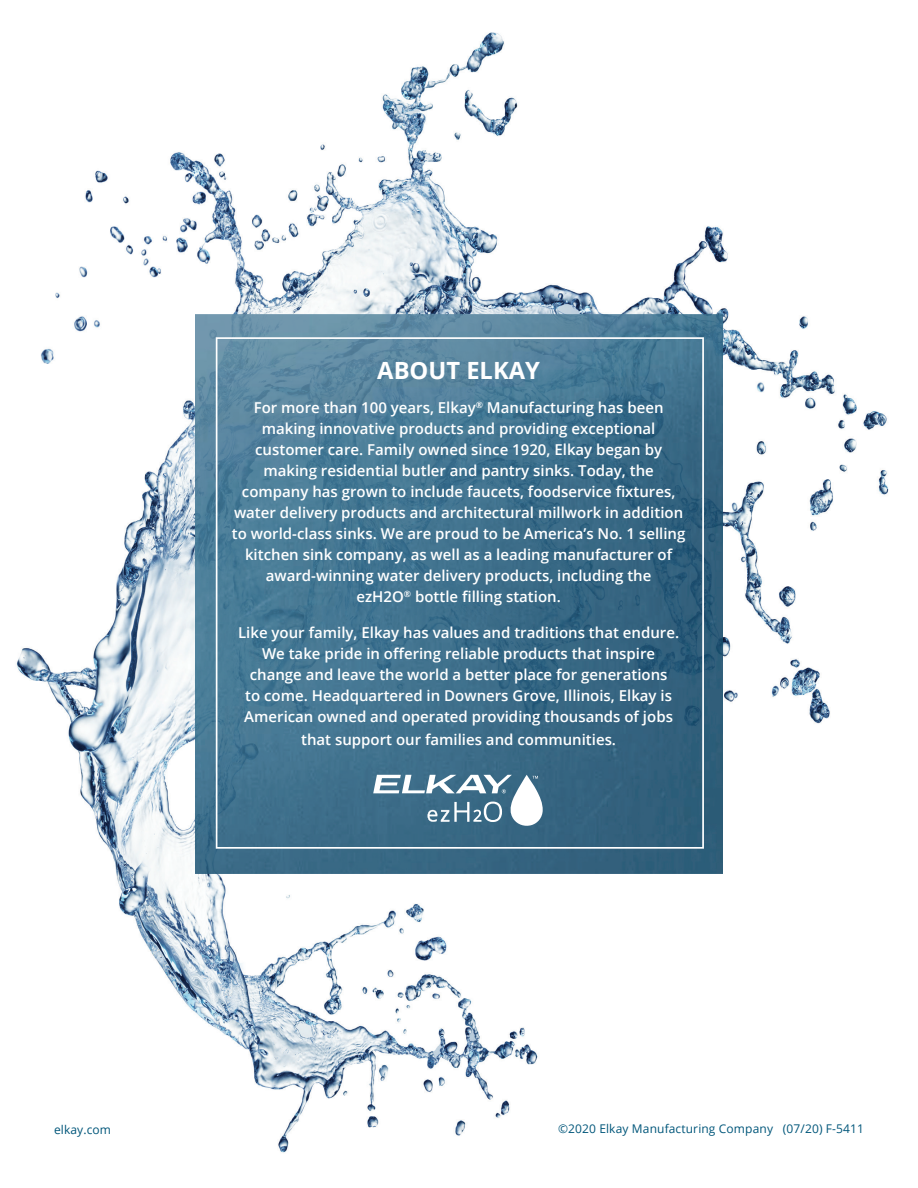
<style>
.page{position:relative;width:918px;height:1188px;background:#fff}
.page>*{position:absolute;margin:0;border:0;box-sizing:border-box;transform-origin:0 0}
.t1{font:700 23.7px "Open Sans";color:#fff}
.t2{font:600 15px/21px "Open Sans";color:#fff;text-align:center}
.infographic_heading{font:12px "Open Sans";letter-spacing:.01em;color:#00567a}
</style>
<div class="page">
<img style="left:16px;top:32px;width:873px;height:1121px">
<img style="left:195px;top:315px;width:528px;height:558px">
<div style="left:216px;top:337px;width:488px;height:512px;border:2px solid #fff"></div>
<svg style="left:373px;top:775px;width:170px;height:51px"></svg>
<p class="t1" style="left:377px;top:354px;width:164px">ABOUT ELKAY</p>
<p class="t2" style="left:232px;top:397px;width:455px">For more than 100 years, Elkay<sup>®</sup> Manufacturing has been making innovative products and providing exceptional customer care. Family owned since 1920, Elkay began by making residential butler and pantry sinks. Today, the company has grown to include faucets, foodservice fixtures, water delivery products and architectural millwork in addition to world-class sinks. We are proud to be America’s No. 1 selling kitchen sink company, as well as a leading manufacturer of award-winning water delivery products, including the<br>ezH2O<sup>®</sup> bottle filling station.</p>
<p class="t2" style="left:238px;top:622px;width:443px">Like your family, Elkay has values and traditions that endure.<br>We take pride in offering reliable products that inspire change and leave the world a better place for generations<br>to come. Headquartered in Downers Grove, Illinois, Elkay is American owned and operated providing thousands of jobs</p>
<p class="t2" style="left:301px;top:729px;width:316px">that support our families and communities.</p>
<p class="infographic_heading" style="left:54px;top:1121px;width:59px">elkay.com</p>
<p class="infographic_heading" style="left:558px;top:1120px;width:307px">©2020 Elkay Manufacturing Company (07/20) F-5411</p>
</div>
